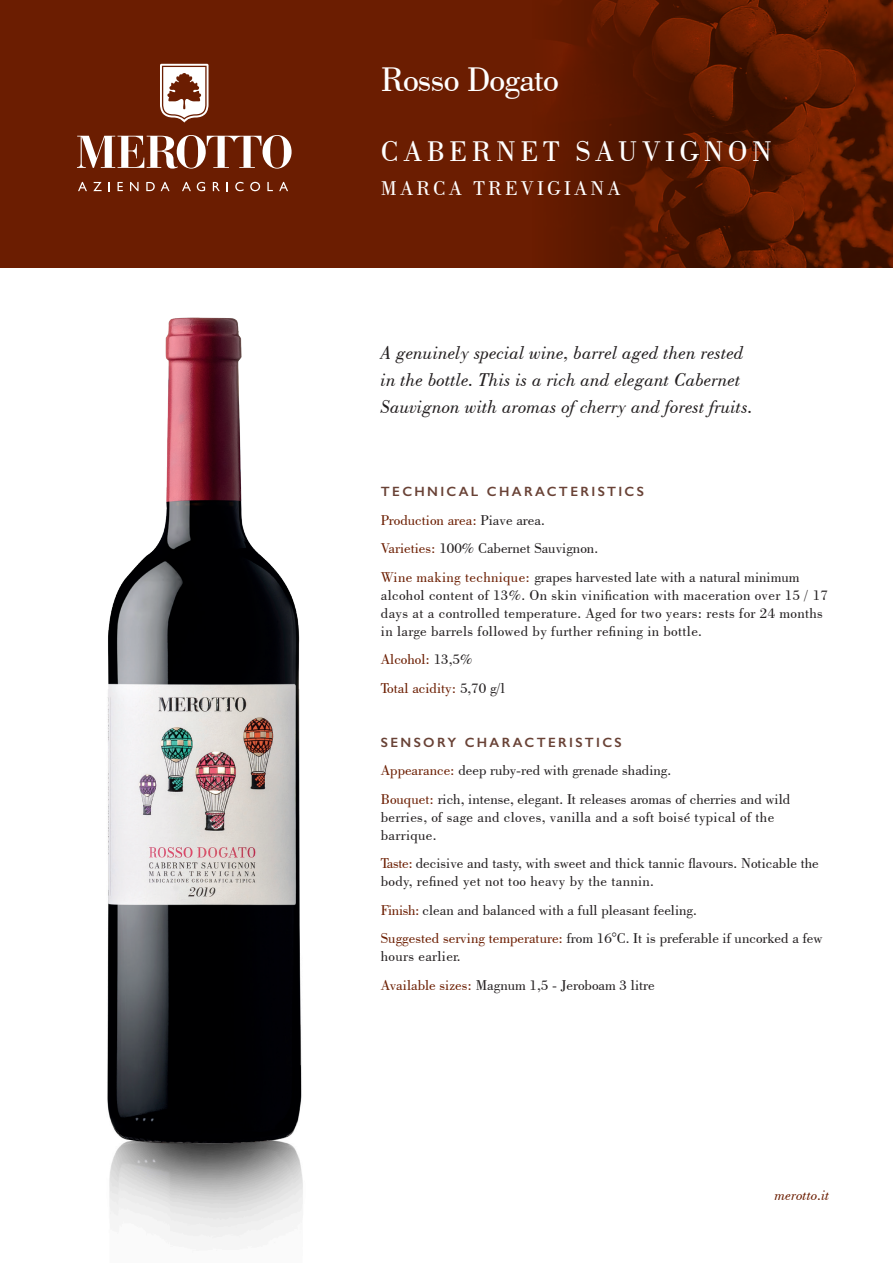
<style>
.page{position:relative;width:893px;height:1263px;background:#fff}
.page>*{position:absolute;margin:0;border:0;box-sizing:border-box;transform-origin:0 0}
.t1{font:36px "Bodoni BT";letter-spacing:-.025em;color:#fff}
.t2{font:30px "Bodoni BT";letter-spacing:.15em;color:#fff}
.t3{font:21px "Bodoni BT";letter-spacing:.15em;color:#fff}
.t4{font:italic 19.5px/27px "Bodoni BT";color:#231f20}
.t5{font:15px/18px "Bodoni BT";letter-spacing:.02em;color:#231f20}
.t6{font:15px/18px "Bodoni BT";color:#231f20}
.t7{font:15px "Bodoni BT";color:#6b1d01}
.t8{font:italic 15px "Bodoni BT";color:#6b1d01}
.t9{font:600 13.5px "Gill Sans";letter-spacing:.175em;color:#694236}
.s1{color:#231f20}
.s2{color:#6b1d01}
</style>
<div class="page">
<div style="left:0;top:0;width:893px;height:268px;background:#6b1d01"></div>
<svg style="left:77px;top:135px;width:147px;height:34px"></svg>
<svg style="left:78px;top:182px;width:9px;height:9px"></svg>
<svg style="left:93px;top:182px;width:9px;height:9px"></svg>
<svg style="left:108px;top:182px;width:2px;height:9px"></svg>
<svg style="left:118px;top:182px;width:5px;height:9px"></svg>
<svg style="left:130px;top:182px;width:9px;height:9px"></svg>
<svg style="left:146px;top:182px;width:9px;height:9px"></svg>
<svg style="left:161px;top:182px;width:9px;height:9px"></svg>
<svg style="left:182px;top:182px;width:9px;height:9px"></svg>
<svg style="left:197px;top:182px;width:8px;height:9px"></svg>
<svg style="left:213px;top:182px;width:7px;height:9px"></svg>
<svg style="left:160px;top:64px;width:49px;height:59px"></svg>
<img style="left:224px;top:0;width:669px;height:268px">
<img style="left:107px;top:317px;width:196px;height:922px">
<p class="t1" style="left:381px;top:57px;width:180px">Rosso Dogato</p>
<p class="t2" style="left:381px;top:133px;width:393px">CABERNET SAUVIGNON</p>
<p class="t3" style="left:381px;top:176px;width:241px">MARCA TREVIGIANA</p>
<p class="t4" style="left:381px;top:339px;width:373px">A genuinely special wine, barrel aged then rested in the bottle. This is a rich and elegant Cabernet<br>Sauvignon with aromas of cherry and forest fruits.</p>
<p class="t9" style="left:381px;top:484px;width:265px">TECHNICAL CHARACTERISTICS</p>
<p class="t7" style="left:381px;top:511px;width:165px">Production area: <span class="s1">Piave area.</span></p>
<p class="t6" style="left:381px;top:539px;width:219px"><span class="s2">Varieties:</span> 100% Cabernet Sauvignon.</p>
<p class="t5" style="left:381px;top:568px;width:449px"><span class="s2">Wine making technique:</span> grapes harvested late with a natural minimum alcohol content of 13%. On skin vinification with maceration over 15 / 17 days at a controlled temperature. Aged for two years: rests for 24 months in large barrels followed by further refining in bottle.</p>
<p class="t7" style="left:381px;top:650px;width:93px">Alcohol: <span class="s1">13,5%</span></p>
<p class="t7" style="left:381px;top:679px;width:125px">Total acidity: <span class="s1">5,70 g/l</span></p>
<p class="t9" style="left:381px;top:734px;width:242px">SENSORY CHARACTERISTICS</p>
<p class="t6" style="left:381px;top:761px;width:292px"><span class="s2">Appearance:</span> deep ruby-red with grenade shading.</p>
<p class="t5" style="left:381px;top:790px;width:411px"><span class="s2">Bouquet:</span> rich, intense, elegant. It releases aromas of cherries and wild berries, of sage and cloves, vanilla and a soft boisé typical of the barrique.</p>
<p class="t6" style="left:381px;top:854px;width:439px"><span class="s2">Taste:</span> decisive and tasty, with sweet and thick tannic flavours. Noticable the body, refined yet not too heavy by the tannin.</p>
<p class="t6" style="left:381px;top:901px;width:317px"><span class="s2">Finish:</span> clean and balanced with a full pleasant feeling.</p>
<p class="t6" style="left:381px;top:929px;width:443px"><span class="s2">Suggested serving temperature:</span> from 16°C. It is preferable if uncorked a few hours earlier.</p>
<p class="t6" style="left:381px;top:976px;width:275px"><span class="s2">Available sizes:</span> Magnum 1,5 - Jeroboam 3 litre</p>
<p class="t8" style="left:775px;top:1186px;width:56px">merotto.it</p>
</div>
